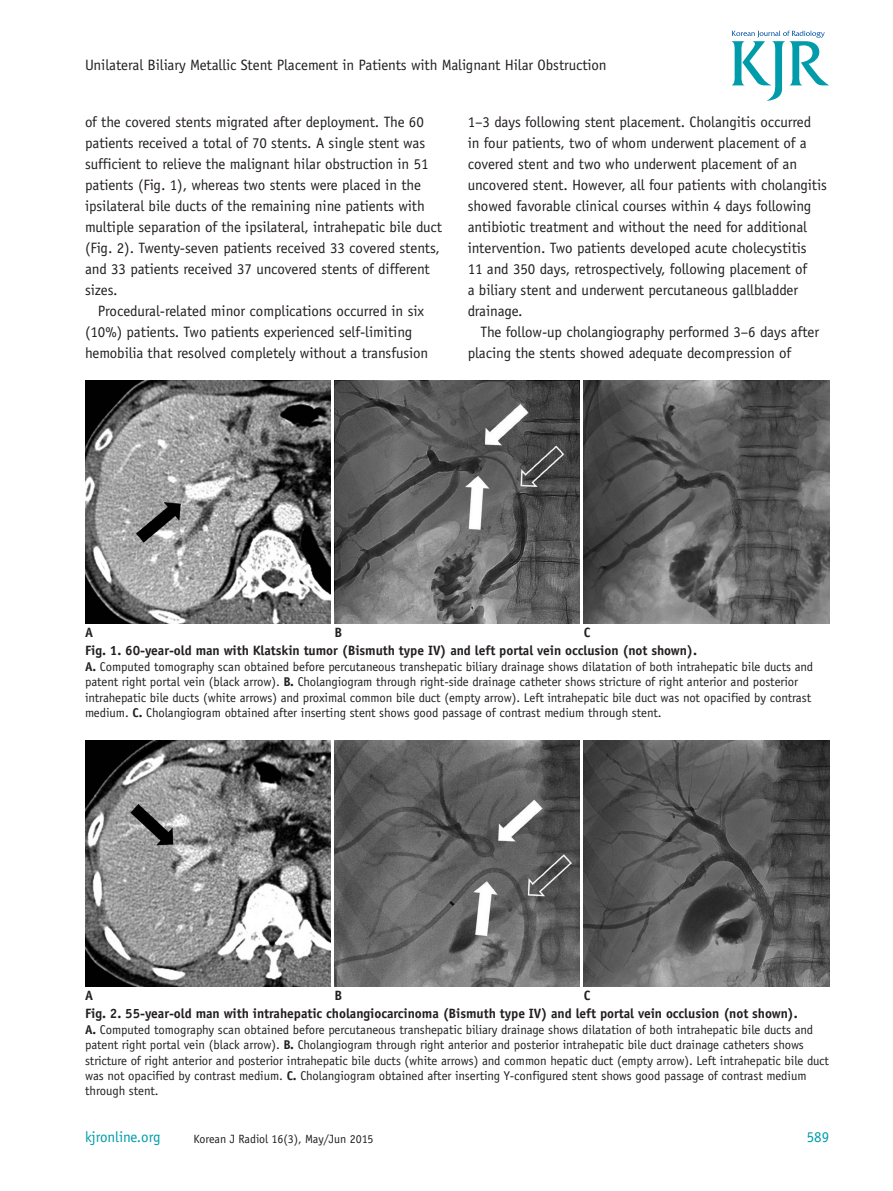
<style>
.page{position:relative;width:893px;height:1191px;background:#fff}
.page>*{position:absolute;margin:0;border:0;box-sizing:border-box;transform-origin:0 0}
.본문{font:15px/21px "Officina Sans Std";letter-spacing:-.005em;color:#231f20}
.t1{font:15px "Officina Sans Std";letter-spacing:-.005em;color:#009caa}
.그림제목{font:700 13.5px "Officina Sans Std";letter-spacing:-.005em;color:#231f20}
.그림제목1{font:12.75px/15.3px "Officina Sans Std";letter-spacing:-.005em;color:#231f20}
.t2{font:12px "Officina Sans Std";letter-spacing:-.005em;color:#231f20}
.s1{font-weight:700}
</style>
<div class="page">
<svg style="left:732px;top:31px;width:97px;height:70px"></svg>
<img style="left:85px;top:380px;width:245px;height:243px">
<img style="left:334px;top:380px;width:246px;height:243px">
<img style="left:584px;top:380px;width:245px;height:243px">
<img style="left:85px;top:740px;width:245px;height:246px">
<img style="left:334px;top:740px;width:246px;height:246px">
<img style="left:584px;top:740px;width:245px;height:246px">
<p class="본문" style="left:85px;top:54px;width:523px">Unilateral Biliary Metallic Stent Placement in Patients with Malignant Hilar Obstruction</p>
<p class="본문" style="left:85px;top:112px;width:358px">of the covered stents migrated after deployment. The 60 patients received a total of 70 stents. A single stent was sufficient to relieve the malignant hilar obstruction in 51 patients (Fig. 1), whereas two stents were placed in the ipsilateral bile ducts of the remaining nine patients with multiple separation of the ipsilateral, intrahepatic bile duct (Fig. 2). Twenty-seven patients received 33 covered stents, and 33 patients received 37 uncovered stents of different sizes.</p>
<p class="본문" style="left:85px;top:301px;width:345px;text-indent:13px">Procedural-related minor complications occurred in six (10%) patients. Two patients experienced self-limiting hemobilia that resolved completely without a transfusion</p>
<p class="본문" style="left:468px;top:112px;width:361px">1–3 days following stent placement. Cholangitis occurred<br>in four patients, two of whom underwent placement of a covered stent and two who underwent placement of an uncovered stent. However, all four patients with cholangitis showed favorable clinical courses within 4 days following antibiotic treatment and without the need for additional intervention. Two patients developed acute cholecystitis<br>11 and 350 days, retrospectively, following placement of<br>a biliary stent and underwent percutaneous gallbladder drainage.</p>
<p class="본문" style="left:468px;top:322px;width:353px;text-indent:13px">The follow-up cholangiography performed 3–6 days after placing the stents showed adequate decompression of</p>
<p class="그림제목" style="left:85px;top:623px;width:10px">A</p>
<p class="그림제목" style="left:334px;top:623px;width:9px">B</p>
<p class="그림제목" style="left:584px;top:623px;width:8px">C</p>
<p class="그림제목" style="left:85px;top:642px;width:613px">Fig. 1. 60-year-old man with Klatskin tumor (Bismuth type IV) and left portal vein occlusion (not shown).</p>
<p class="그림제목1" style="left:85px;top:659px;width:730px"><span class="s1">A.</span> Computed tomography scan obtained before percutaneous transhepatic biliary drainage shows dilatation of both intrahepatic bile ducts and patent right portal vein (black arrow). <span class="s1">B.</span> Cholangiogram through right-side drainage catheter shows stricture of right anterior and posterior intrahepatic bile ducts (white arrows) and proximal common bile duct (empty arrow). Left intrahepatic bile duct was not opacified by contrast medium. <span class="s1">C.</span> Cholangiogram obtained after inserting stent shows good passage of contrast medium through stent.</p>
<p class="그림제목" style="left:85px;top:986px;width:10px">A</p>
<p class="그림제목" style="left:334px;top:986px;width:9px">B</p>
<p class="그림제목" style="left:584px;top:986px;width:8px">C</p>
<p class="그림제목" style="left:85px;top:1005px;width:714px">Fig. 2. 55-year-old man with intrahepatic cholangiocarcinoma (Bismuth type IV) and left portal vein occlusion (not shown).</p>
<p class="그림제목1" style="left:85px;top:1022px;width:745px"><span class="s1">A.</span> Computed tomography scan obtained before percutaneous transhepatic biliary drainage shows dilatation of both intrahepatic bile ducts and patent right portal vein (black arrow). <span class="s1">B.</span> Cholangiogram through right anterior and posterior intrahepatic bile duct drainage catheters shows stricture of right anterior and posterior intrahepatic bile ducts (white arrows) and common hepatic duct (empty arrow). Left intrahepatic bile duct was not opacified by contrast medium. <span class="s1">C.</span> Cholangiogram obtained after inserting Y-configured stent shows good passage of contrast medium through stent.</p>
<p class="t1" style="left:85px;top:1128px;width:77px">kjronline.org</p>
<p class="t2" style="left:194px;top:1132px;width:181px">Korean J Radiol 16(3), May/Jun 2015</p>
<p class="t1" style="left:807px;top:1128px;width:24px">589</p>
</div>
